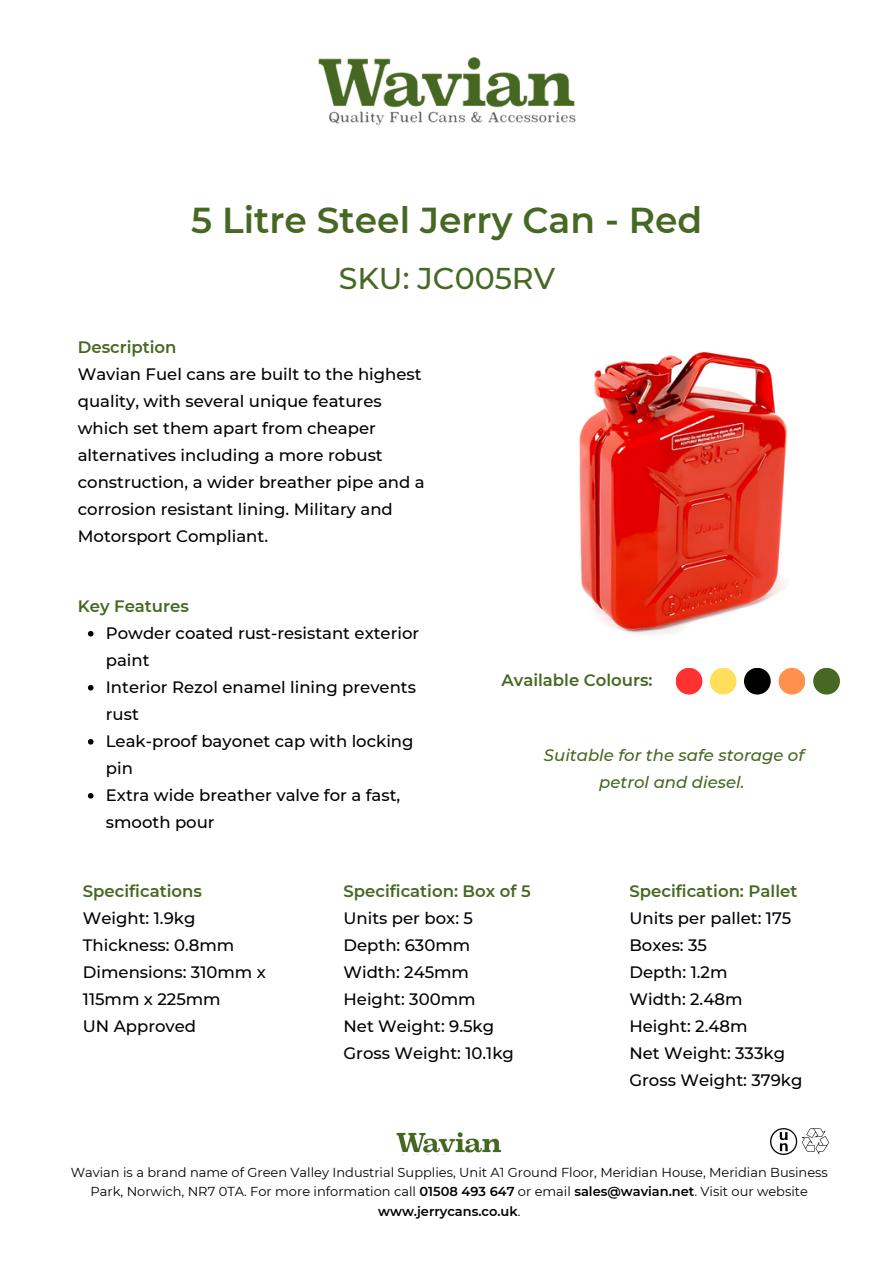
<style>
.page{position:relative;width:894px;height:1264px;background:#fff}
.page>*{position:absolute;margin:0;border:0;box-sizing:border-box;transform-origin:0 0}
.t1{font:600 36px "Montserrat";color:#466823}
.t2{font:500 30px "Montserrat";color:#466823}
.t3{font:500 16.5px/27px "Montserrat";color:#000}
.t4{font:italic 500 16.5px/27px "Montserrat";color:#466823;text-align:center}
.t5{font:600 16.5px "Montserrat";color:#466823}
.t6{font:12.9px/19.5px "Montserrat";color:#000;text-align:center}
.s1{font-weight:600;color:#466823}
.s2{font-weight:600}
</style>
<div class="page">
<img style="left:579px;top:351px;width:209px;height:284px">
<div style="left:675px;top:667px;width:27px;height:27px;background:#ff3131;border-radius:50%"></div>
<div style="left:709px;top:667px;width:27px;height:27px;background:#ffde59;border-radius:50%"></div>
<div style="left:743px;top:667px;width:27px;height:27px;background:#000;border-radius:50%"></div>
<div style="left:778px;top:667px;width:27px;height:27px;background:#ff914d;border-radius:50%"></div>
<div style="left:813px;top:667px;width:26px;height:27px;background:#466823;border-radius:50%"></div>
<img style="left:318px;top:57px;width:258px;height:69px">
<img style="left:770px;top:1128px;width:27px;height:26px">
<img style="left:801px;top:1128px;width:26px;height:26px">
<img style="left:396px;top:1132px;width:106px;height:21px">
<svg style="left:88px;top:631px;width:5px;height:5px"></svg>
<svg style="left:88px;top:685px;width:5px;height:5px"></svg>
<svg style="left:88px;top:739px;width:5px;height:5px"></svg>
<svg style="left:88px;top:793px;width:5px;height:5px"></svg>
<h1 class="t1" style="left:191px;top:198px;width:512px">5 Litre Steel Jerry Can - Red</h1>
<h2 class="t2" style="left:338px;top:260px;width:218px">SKU: JC005RV</h2>
<h3 class="t3" style="left:78px;top:333px;width:348px"><span class="s1">Description<br></span>Wavian Fuel cans are built to the highest quality, with several unique features which set them apart from cheaper alternatives including a more robust construction, a wider breather pipe and a corrosion resistant lining. Military and Motorsport Compliant.</h3>
<p class="t5" style="left:78px;top:596px;width:113px">Key Features</p>
<p class="t3" style="left:106px;top:619px;width:315px">Powder coated rust-resistant exterior paint</p>
<p class="t3" style="left:106px;top:673px;width:311px">Interior Rezol enamel lining prevents rust</p>
<p class="t3" style="left:106px;top:727px;width:309px">Leak-proof bayonet cap with locking pin</p>
<h3 class="t3" style="left:106px;top:781px;width:296px">Extra wide breather valve for a fast, smooth pour</h3>
<h3 class="t5" style="left:501px;top:670px;width:153px">Available Colours:</h3>
<h3 class="t4" style="left:544px;top:741px;width:262px">Suitable for the safe storage of petrol and diesel.</h3>
<h3 class="t3" style="left:83px;top:877px;width:184px"><span class="s1">Specifications<br></span>Weight: 1.9kg<br>Thickness: 0.8mm<br>Dimensions: 310mm x<br>115mm x 225mm<br>UN Approved</h3>
<h3 class="t3" style="left:343px;top:877px;width:189px"><span class="s1">Specification: Box of 5<br></span>Units per box: 5<br>Depth: 630mm<br>Width: 245mm<br>Height: 300mm<br>Net Weight: 9.5kg<br>Gross Weight: 10.1kg</h3>
<h3 class="t3" style="left:629px;top:877px;width:174px"><span class="s1">Specification: Pallet<br></span>Units per pallet: 175<br>Boxes: 35<br>Depth: 1.2m<br>Width: 2.48m<br>Height: 2.48m<br>Net Weight: 333kg<br>Gross Weight: 379kg</h3>
<p class="t6" style="left:71px;top:1162px;width:758px">Wavian is a brand name of Green Valley Industrial Supplies, Unit A1 Ground Floor, Meridian House, Meridian Business<br>Park, Norwich, NR7 0TA. For more information call <span class="s2">01508 493 647</span> or email <span class="s2">sales@wavian.net</span>. Visit our website <span class="s2">www.jerrycans.co.uk</span>.</p>
</div>
